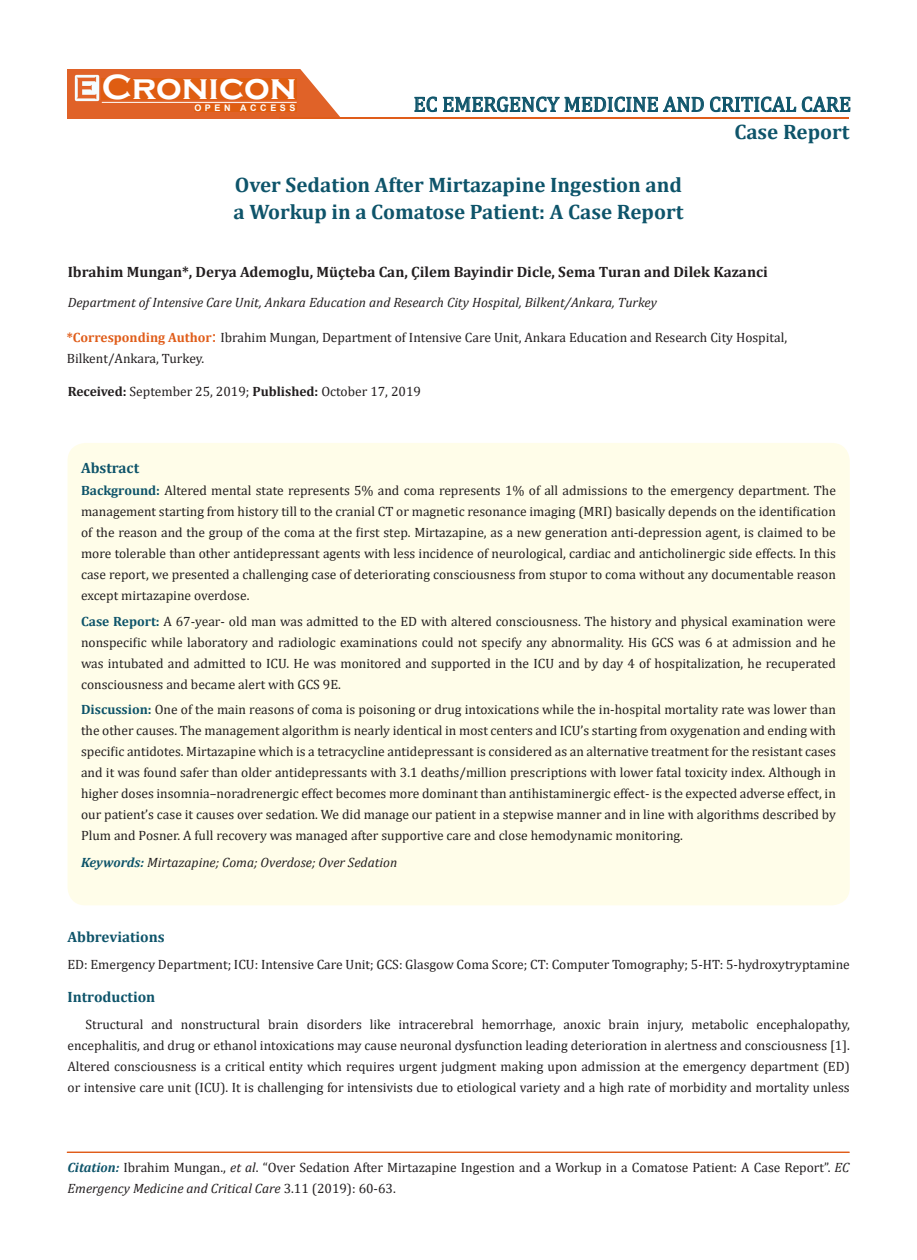
<style>
.page{position:relative;width:917px;height:1260px;background:#fff}
.page>*{position:absolute;margin:0;border:0;box-sizing:border-box;transform-origin:0 0}
.t1{font:700 36px "Copperplate Gothic";color:#fff}
.t2{font:700 21px/27px "Cambria";color:#0e546a}
.t3{font:21px "Cambria";color:#0e546a}
.t4{font:700 15px "Cambria";color:#231f20}
.t5{font:700 15px "Cambria";color:#0e546a}
.t6{font:13.5px/21px "Cambria";color:#231f20;text-align:justify}
.t7{font:italic 13.5px "Cambria";color:#231f20}
.t8{font:700 9px "Arial";letter-spacing:.4em;color:#fff}
.s1{font-weight:700;color:#e05d1a}
.s2{font-size:18px;color:#e05d1a}
.s3{font-weight:700}
.s4{font-weight:700;color:#0e546a}
.s5{font-weight:700;font-style:italic;color:#0e546a}
.s6{font-style:italic}
</style>
<div class="page">
<div style="left:67px;top:70px;width:290px;height:49px;background:#e06228"></div>
<svg style="left:300px;top:69px;width:90px;height:49px"></svg>
<img style="left:75px;top:75px;width:24px;height:26px">
<div style="left:102px;top:79px;width:195px;height:21px;background:#df5d11"></div>
<div style="left:194px;top:105px;width:103px;height:7px;background:#df5d11"></div>
<svg style="left:414px;top:97px;width:436px;height:15px"></svg>
<hr style="left:102px;top:102px;width:194px;height:1px;background:#fff">
<hr style="left:279px;top:118px;width:569px;height:1px;background:#e05d1a">
<div style="left:67px;top:1152px;width:782px;height:1px;border:1px solid #e05d1a"></div>
<div style="left:67px;top:443px;width:782px;height:462px;background:#fffde9;border-radius:18px"></div>
<p class="t1" style="left:102px;top:68px;width:196px">Cronicon</p>
<p class="t8" style="left:194px;top:102px;width:103px">OPEN ACCESS</p>
<p class="t3" style="left:413px;top:92px;width:439px">EC EMERGENCY MEDICINE AND CRITICAL CARE</p>
<p class="t2" style="left:734px;top:117px;width:117px">Case Report</p>
<p class="t2" style="left:233px;top:171px;width:451px">Over Sedation After Mirtazapine Ingestion and a Workup in a Comatose Patient: A Case Report</p>
<p class="t4" style="left:68px;top:262px;width:701px">Ibrahim Mungan*, Derya Ademoglu, Müçteba Can, Çilem Bayindir Dicle, Sema Turan and Dilek Kazanci</p>
<p class="t7" style="left:68px;top:292px;width:591px">Department of Intensive Care Unit, Ankara Education and Research City Hospital, Bilkent/Ankara, Turkey</p>
<p class="t6" style="left:67px;top:327px;width:721px"><span class="s1">*Corresponding Author</span><span class="s2">:</span> Ibrahim Mungan, Department of Intensive Care Unit, Ankara Education and Research City Hospital,</p>
<p class="t6" style="left:67px;top:348px;width:139px">Bilkent/Ankara, Turkey.</p>
<p class="t6" style="left:68px;top:380px;width:355px"><span class="s3">Received:</span> September 25, 2019; <span class="s3">Published:</span> October 17, 2019</p>
<p class="t5" style="left:81px;top:457px;width:60px">Abstract</p>
<p class="t6" style="left:81px;top:480px;width:756px"><span class="s4">Background:</span> Altered mental state represents 5% and coma represents 1% of all admissions to the emergency department. The management starting from history till to the cranial CT or magnetic resonance imaging (MRI) basically depends on the identification of the reason and the group of the coma at the first step. Mirtazapine, as a new generation anti-depression agent, is claimed to be more tolerable than other antidepressant agents with less incidence of neurological, cardiac and anticholinergic side effects. In this case report, we presented a challenging case of deteriorating consciousness from stupor to coma without any documentable reason except mirtazapine overdose.</p>
<p class="t6" style="left:81px;top:610px;width:756px"><span class="s4">Case Report:</span> A 67-year- old man was admitted to the ED with altered consciousness. The history and physical examination were nonspecific while laboratory and radiologic examinations could not specify any abnormality. His GCS was 6 at admission and he was intubated and admitted to ICU. He was monitored and supported in the ICU and by day 4 of hospitalization, he recuperated consciousness and became alert with GCS 9E.</p>
<p class="t6" style="left:81px;top:699px;width:756px"><span class="s4">Discussion:</span> One of the main reasons of coma is poisoning or drug intoxications while the in-hospital mortality rate was lower than the other causes. The management algorithm is nearly identical in most centers and ICU’s starting from oxygenation and ending with specific antidotes. Mirtazapine which is a tetracycline antidepressant is considered as an alternative treatment for the resistant cases and it was found safer than older antidepressants with 3.1 deaths/million prescriptions with lower fatal toxicity index. Although in higher doses insomnia–noradrenergic effect becomes more dominant than antihistaminergic effect- is the expected adverse effect, in our patient’s case it causes over sedation. We did manage our patient in a stepwise manner and in line with algorithms described by Plum and Posner. A full recovery was managed after supportive care and close hemodynamic monitoring.</p>
<p class="t7" style="left:81px;top:853px;width:318px"><span class="s4">Keywords:</span> Mirtazapine; Coma; Overdose; Over Sedation</p>
<p class="t5" style="left:68px;top:926px;width:99px">Abbreviations</p>
<p class="t6" style="left:68px;top:954px;width:783px">ED: Emergency Department; ICU: Intensive Care Unit; GCS: Glasgow Coma Score; CT: Computer Tomography; 5-HT: 5-hydroxytryptamine</p>
<p class="t5" style="left:68px;top:986px;width:89px">Introduction</p>
<p class="t6" style="left:68px;top:1014px;width:783px;text-indent:18px">Structural and nonstructural brain disorders like intracerebral hemorrhage, anoxic brain injury, metabolic encephalopathy, encephalitis, and drug or ethanol intoxications may cause neuronal dysfunction leading deterioration in alertness and consciousness [1].<br>Altered consciousness is a critical entity which requires urgent judgment making upon admission at the emergency department (ED) or intensive care unit (ICU). It is challenging for intensivists due to etiological variety and a high rate of morbidity and mortality unless</p>
<p class="t6" style="left:68px;top:1157px;width:783px"><span class="s5">Citation:</span> Ibrahim Mungan., <span class="s6">et al</span>. “Over Sedation After Mirtazapine Ingestion and a Workup in a Comatose Patient: A Case Report”. <span class="s6">EC<br>Emergency Medicine and Critical Care</span> 3.11 (2019): 60-63.</p>
</div>
